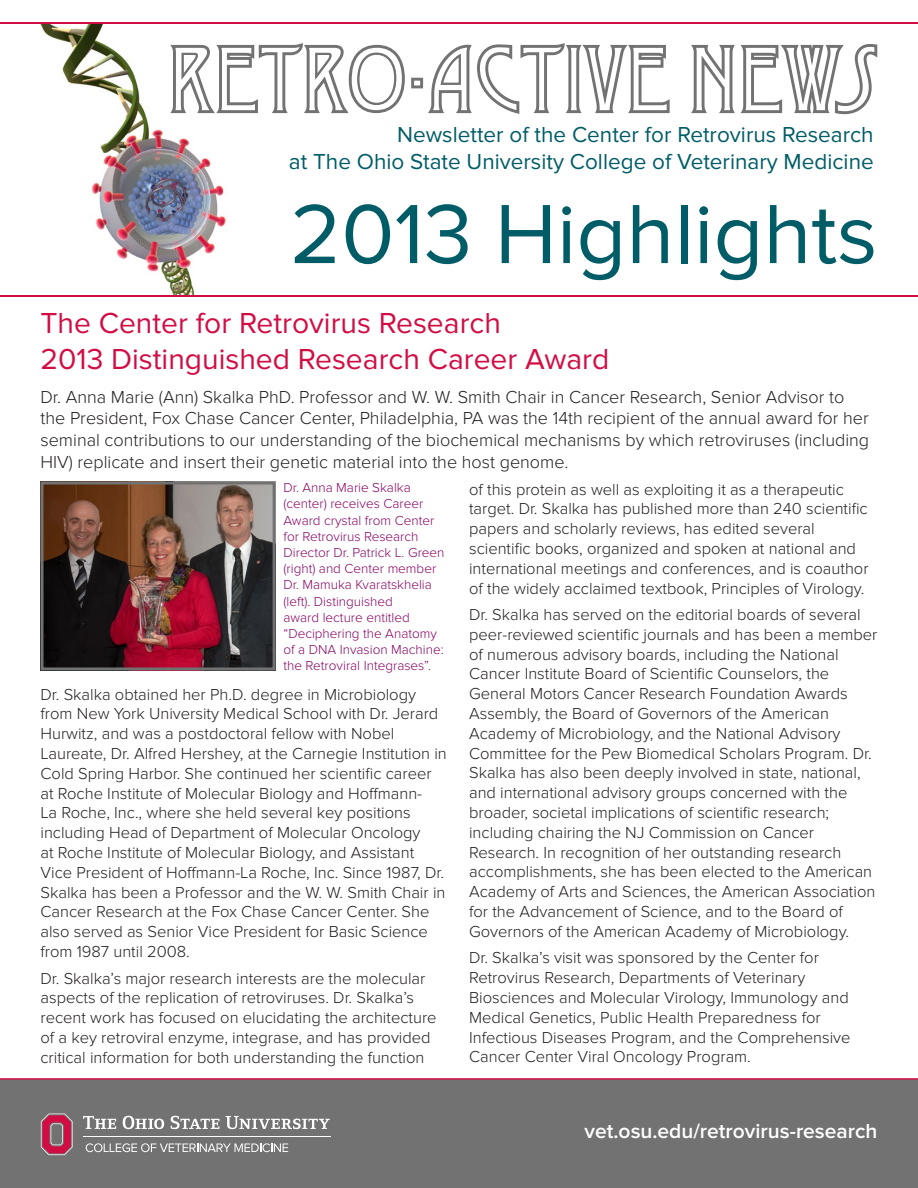
<style>
.page{position:relative;width:918px;height:1188px;background:#fff}
.page>*{position:absolute;margin:0;border:0;box-sizing:border-box;transform-origin:0 0}
.t1{font:87px "Proxima Nova";color:#005d67}
.t2{font:30px/36px "Proxima Nova";color:#d20d44}
.t3{font:22.5px/27px "Proxima Nova";color:#005d67;text-align:right}
.t4{font:600 21px "Proxima Nova";color:#fff}
.t5{font:300 18px/21.6px "Proxima Nova";color:#231f20}
.t6{font:300 16.5px/19.8px "Proxima Nova";color:#231f20}
.t7{font:300 13.5px/16.2px "Proxima Nova";color:#870363}
</style>
<div class="page">
<img style="left:38px;top:24px;width:192px;height:272px">
<div style="left:0;top:1078px;width:918px;height:110px;background:#717271"></div>
<svg style="left:86px;top:1143px;width:202px;height:9px;background:#9d9d9d"></svg>
<svg style="left:41px;top:1114px;width:32px;height:41px"></svg>
<hr style="left:83px;top:1136px;width:248px;height:1px;background:#fff">
<svg style="left:83px;top:1116px;width:33px;height:13px"></svg>
<svg style="left:123px;top:1116px;width:41px;height:13px"></svg>
<svg style="left:171px;top:1116px;width:48px;height:13px"></svg>
<svg style="left:226px;top:1116px;width:104px;height:13px"></svg>
<hr style="left:0;top:22px;width:918px;height:2px;background:#d20d44">
<hr style="left:0;top:296px;width:918px;height:1px;background:#d20d44">
<img style="left:44px;top:486px;width:228px;height:180px">
<div style="left:40px;top:482px;width:236px;height:188px;border:3px solid #717271"></div>
<svg style="left:168px;top:42px;width:710px;height:73px"></svg>
<svg style="left:478px;top:44px;width:191px;height:69px"></svg>
<svg style="left:692px;top:46px;width:42px;height:67px"></svg>
<svg style="left:742px;top:45px;width:135px;height:69px"></svg>
<svg style="left:172px;top:44px;width:298px;height:69px"></svg>
<h3 class="t3" style="left:289px;top:121px;width:586px">Newsletter of the Center for Retrovirus Research<br>at The Ohio State University College of Veterinary Medicine</h3>
<p class="t1" style="left:290px;top:184px;width:589px">2013 Highlights</p>
<p class="t2" style="left:40px;top:306px;width:570px">The Center for Retrovirus Research<br>2013 Distinguished Research Career Award</p>
<p class="t5" style="left:40px;top:386px;width:830px">Dr. Anna Marie (Ann) Skalka PhD. Professor and W. W. Smith Chair in Cancer Research, Senior Advisor to the President, Fox Chase Cancer Center, Philadelphia, PA was the 14th recipient of the annual award for her seminal contributions to our understanding of the biochemical mechanisms by which retroviruses (including HIV) replicate and insert their genetic material into the host genome.</p>
<p class="t7" style="left:284px;top:480px;width:163px">Dr. Anna Marie Skalka (center) receives Career<br>Award crystal from Center for Retrovirus Research<br>Director Dr. Patrick L. Green (right) and Center member<br>Dr. Mamuka Kvaratskhelia (left). Distinguished<br>award lecture entitled “Deciphering the Anatomy of a DNA Invasion Machine: the Retroviral Integrases”.</p>
<p class="t6" style="left:40px;top:684px;width:408px">Dr. Skalka obtained her Ph.D. degree in Microbiology from New York University Medical School with Dr. Jerard Hurwitz, and was a postdoctoral fellow with Nobel Laureate, Dr. Alfred Hershey, at the Carnegie Institution in Cold Spring Harbor. She continued her scientific career at Roche Institute of Molecular Biology and Hoffmann-<br>La Roche, Inc., where she held several key positions including Head of Department of Molecular Oncology<br>at Roche Institute of Molecular Biology, and Assistant Vice President of Hoffmann-La Roche, Inc. Since 1987, Dr.<br>Skalka has been a Professor and the W. W. Smith Chair in Cancer Research at the Fox Chase Cancer Center. She also served as Senior Vice President for Basic Science from 1987 until 2008.</p>
<p class="t6" style="left:40px;top:968px;width:398px">Dr. Skalka’s major research interests are the molecular aspects of the replication of retroviruses. Dr. Skalka’s recent work has focused on elucidating the architecture of a key retroviral enzyme, integrase, and has provided critical information for both understanding the function</p>
<p class="t6" style="left:469px;top:479px;width:401px">of this protein as well as exploiting it as a therapeutic target. Dr. Skalka has published more than 240 scientific papers and scholarly reviews, has edited several scientific books, organized and spoken at national and international meetings and conferences, and is coauthor of the widely acclaimed textbook, Principles of Virology.</p>
<p class="t6" style="left:469px;top:605px;width:410px">Dr. Skalka has served on the editorial boards of several peer-reviewed scientific journals and has been a member of numerous advisory boards, including the National Cancer Institute Board of Scientific Counselors, the General Motors Cancer Research Foundation Awards Assembly, the Board of Governors of the American Academy of Microbiology, and the National Advisory Committee for the Pew Biomedical Scholars Program. Dr.<br>Skalka has also been deeply involved in state, national, and international advisory groups concerned with the broader, societal implications of scientific research; including chairing the NJ Commission on Cancer Research. In recognition of her outstanding research accomplishments, she has been elected to the American Academy of Arts and Sciences, the American Association for the Advancement of Science, and to the Board of Governors of the American Academy of Microbiology.</p>
<p class="t6" style="left:469px;top:948px;width:383px">Dr. Skalka’s visit was sponsored by the Center for Retrovirus Research, Departments of Veterinary Biosciences and Molecular Virology, Immunology and Medical Genetics, Public Health Preparedness for Infectious Diseases Program, and the Comprehensive Cancer Center Viral Oncology Program.</p>
<p class="t4" style="left:585px;top:1119px;width:294px">vet.osu.edu/retrovirus-research</p>
</div>
